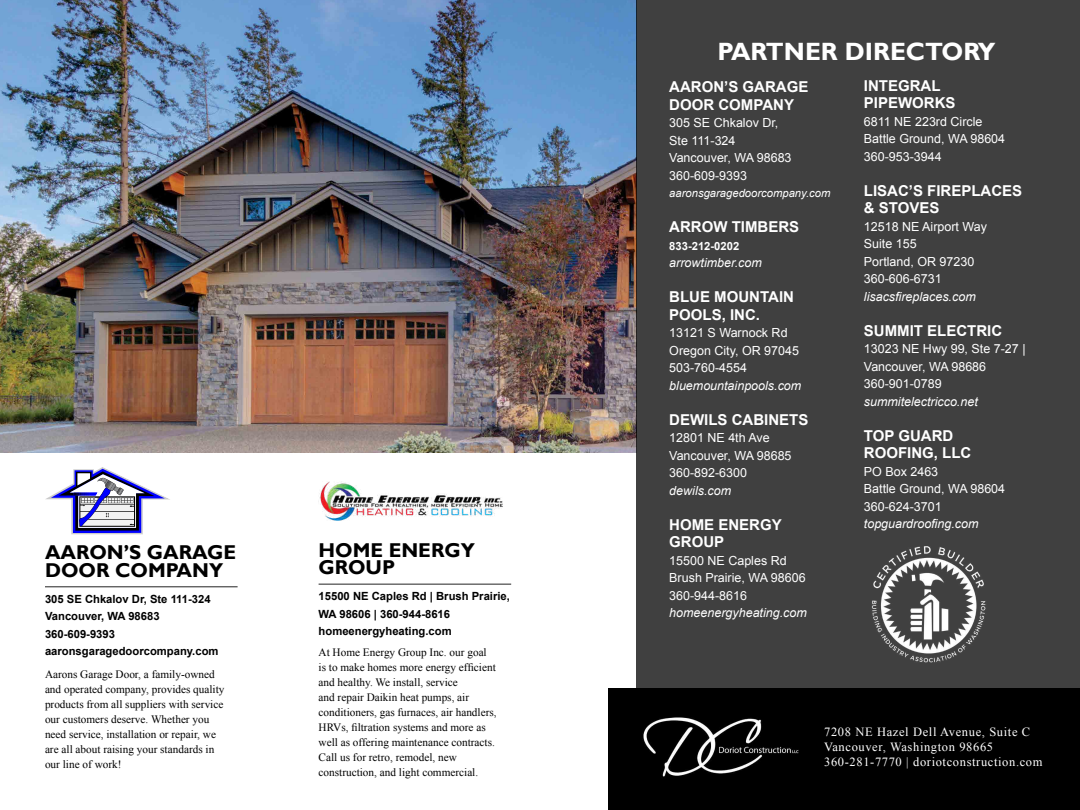
<style>
.page{position:relative;width:1080px;height:810px;background:#fff}
.page>*{position:absolute;margin:0;border:0;box-sizing:border-box;transform-origin:0 0}
.t1{font:700 25px "Gill Sans";color:#fff}
.t2{font:700 20px/17.5px "Gill Sans";color:#000}
.t3{font:700 15px/17.5px "Arial";color:#fff}
.t4{font:12.5px/17.5px "Arial";color:#fff}
.t5{font:italic 12.5px "Arial";color:#fff}
.t6{font:12.5px/15px "Times New Roman";letter-spacing:.05em;color:#fff}
.t7{font:11.25px/15px "Times New Roman";color:#000}
.t8{font:700 11.25px/17.5px "Arial";color:#000}
.t9{font:italic 11.25px "Arial";color:#fff}
.t10{font:700 11.25px "Arial";color:#fff}
</style>
<div class="page">
<img style="left:0;top:0;width:637px;height:453px">
<div style="left:637px;top:0;width:443px;height:810px;background:#404040"></div>
<hr style="left:45px;top:586px;width:193px;height:1px;background:#000">
<hr style="left:319px;top:584px;width:192px;height:1px;background:#000">
<svg style="left:46px;top:467px;width:124px;height:67px"></svg>
<img style="left:319px;top:481px;width:184px;height:40px">
<div style="left:609px;top:689px;width:471px;height:121px;background:#000"></div>
<img style="left:643px;top:717px;width:156px;height:60px">
<img style="left:871px;top:546px;width:115px;height:116px">
<h2 class="t2" style="left:45px;top:544px;width:193px">AARON’S GARAGE<br>DOOR COMPANY</h2>
<p class="t8" style="left:45px;top:590px;width:175px">305 SE Chkalov Dr, Ste 111-324<br>Vancouver, WA 98683<br>360-609-9393 aaronsgaragedoorcompany.com</p>
<p class="t7" style="left:45px;top:666px;width:181px">Aarons Garage Door, a family-owned and operated company, provides quality products from all suppliers with service our customers deserve. Whether you need service, installation or repair, we are all about raising your standards in our line of work!</p>
<h2 class="t2" style="left:319px;top:542px;width:158px">HOME ENERGY<br>GROUP</h2>
<p class="t8" style="left:319px;top:588px;width:193px">15500 NE Caples Rd | Brush Prairie,<br>WA 98606 | 360-944-8616 homeenergyheating.com</p>
<p class="t7" style="left:319px;top:645px;width:180px">At Home Energy Group Inc. our goal is to make homes more energy efficient and healthy. We install, service<br>and repair Daikin heat pumps, air conditioners, gas furnaces, air handlers, HRVs, filtration systems and more as well as offering maintenance contracts.<br>Call us for retro, remodel, new construction, and light commercial.</p>
<h1 class="t1" style="left:717px;top:37px;width:280px">PARTNER DIRECTORY</h1>
<h3 class="t3" style="left:864px;top:77px;width:93px">INTEGRAL<br>PIPEWORKS</h3>
<p class="t4" style="left:864px;top:113px;width:143px">6811 NE 223rd Circle<br>Battle Ground, WA 98604<br>360-953-3944</p>
<h3 class="t3" style="left:864px;top:182px;width:160px">LISAC’S FIREPLACES &amp; STOVES</h3>
<p class="t4" style="left:864px;top:218px;width:125px">12518 NE Airport Way<br>Suite 155<br>Portland, OR 97230<br>360-606-6731</p>
<p class="t5" style="left:864px;top:288px;width:113px">lisacsfireplaces.com</p>
<h3 class="t3" style="left:864px;top:322px;width:140px">SUMMIT ELECTRIC</h3>
<p class="t4" style="left:864px;top:340px;width:163px">13023 NE Hwy 99, Ste 7-27 |<br>Vancouver, WA 98686<br>360-901-0789</p>
<p class="t5" style="left:864px;top:393px;width:115px">summitelectricco.net</p>
<h3 class="t3" style="left:864px;top:427px;width:109px">TOP GUARD<br>ROOFING, LLC</h3>
<p class="t4" style="left:864px;top:463px;width:143px">PO Box 2463<br>Battle Ground, WA 98604<br>360-624-3701</p>
<p class="t5" style="left:864px;top:516px;width:116px">topguardroofing.com</p>
<h3 class="t3" style="left:669px;top:79px;width:141px">AARON’S GARAGE<br>DOOR COMPANY</h3>
<p class="t4" style="left:669px;top:114px;width:124px">305 SE Chkalov Dr,<br>Ste 111-324<br>Vancouver, WA 98683<br>360-609-9393</p>
<p class="t9" style="left:669px;top:186px;width:163px">aaronsgaragedoorcompany.com</p>
<h3 class="t3" style="left:669px;top:219px;width:131px">ARROW TIMBERS</h3>
<p class="t10" style="left:669px;top:238px;width:72px">833-212-0202</p>
<p class="t5" style="left:669px;top:255px;width:94px">arrowtimber.com</p>
<h3 class="t3" style="left:669px;top:289px;width:126px">BLUE MOUNTAIN<br>POOLS, INC.</h3>
<p class="t4" style="left:669px;top:324px;width:131px">13121 S Warnock Rd<br>Oregon City, OR 97045<br>503-760-4554</p>
<p class="t5" style="left:669px;top:377px;width:133px">bluemountainpools.com</p>
<h3 class="t3" style="left:669px;top:411px;width:141px">DEWILS CABINETS</h3>
<p class="t4" style="left:669px;top:429px;width:124px">12801 NE 4th Ave<br>Vancouver, WA 98685<br>360-892-6300</p>
<p class="t5" style="left:669px;top:482px;width:63px">dewils.com</p>
<h3 class="t3" style="left:669px;top:516px;width:114px">HOME ENERGY<br>GROUP</h3>
<p class="t4" style="left:669px;top:552px;width:138px">15500 NE Caples Rd<br>Brush Prairie, WA 98606<br>360-944-8616</p>
<p class="t5" style="left:669px;top:605px;width:139px">homeenergyheating.com</p>
<p class="t6" style="left:824px;top:724px;width:220px">7208 NE Hazel Dell Avenue, Suite C<br>Vancouver, Washington 98665<br>360-281-7770 | doriotconstruction.com</p>
</div>
